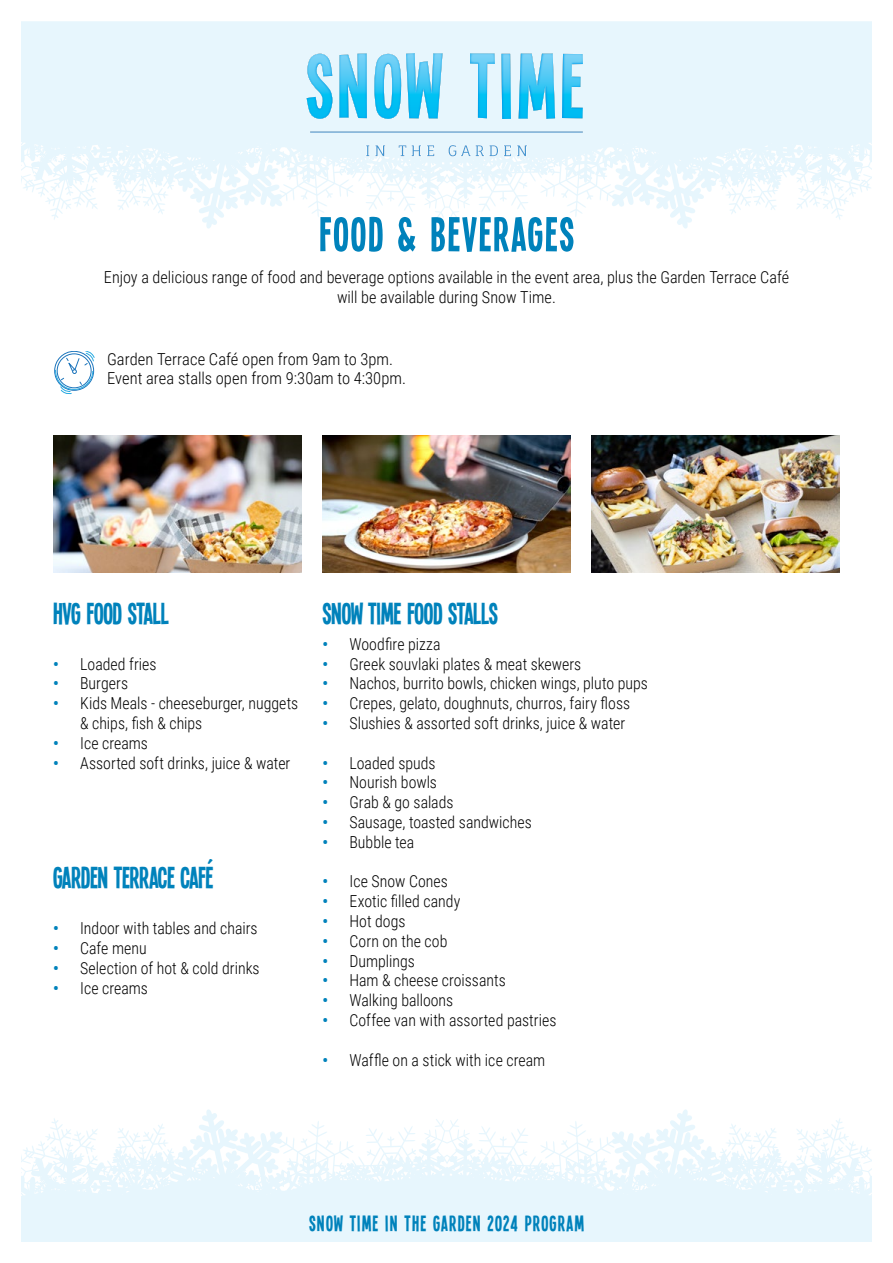
<style>
.page{position:relative;width:893px;height:1263px;background:#fff}
.page>*{position:absolute;margin:0;border:0;box-sizing:border-box;transform-origin:0 0}
.t1{font:52.5px "Single Sleeve";letter-spacing:.04em;color:#0082bb}
.t2{font:33px "Single Sleeve";letter-spacing:-.005em;color:#0082bb}
.t3{font:24px "Single Sleeve";letter-spacing:.055em;color:#0082bb}
.t4{font:300 16.5px/19.8px "Roboto Condensed";color:#000;scale:.96 1}
.t5{font:300 16.5px/19.8px "Roboto Condensed";color:#000;text-align:center}
.s1{font-weight:700;color:#0082bb}
</style>
<div class="page">
<svg style="left:21px;top:21px;width:851px;height:208px;fill:#e7f6fd"></svg>
<svg style="left:21px;top:1109px;width:851px;height:133px;fill:#e7f6fd"></svg>
<img style="left:322px;top:435px;width:248px;height:137px">
<img style="left:592px;top:435px;width:248px;height:137px">
<img style="left:53px;top:435px;width:248px;height:137px">
<div style="left:54px;top:351px;width:40px;height:40px;border:1px solid #1c75bc;border-radius:50%"></div>
<svg style="left:55px;top:351px;width:40px;height:43px"></svg>
<hr style="left:310px;top:131px;width:273px;height:2px;background:#fff">
<svg style="left:307px;top:53px;width:276px;height:66px;background:#88d9f6"></svg>
<svg style="left:366px;top:145px;width:20px;height:11px"></svg>
<svg style="left:398px;top:145px;width:37px;height:11px"></svg>
<svg style="left:448px;top:142px;width:79px;height:14px"></svg>
<hr style="left:310px;top:132px;width:273px;height:1px;background:#4495d1">
<h1 class="t1" style="left:319px;top:204px;width:256px">FOOD &amp; BEVERAGES</h1>
<p class="t5" style="left:104px;top:267px;width:687px">Enjoy a delicious range of food and beverage options available in the event area, plus the Garden Terrace Café will be available during Snow Time.</p>
<p class="t5" style="left:107px;top:348px;width:300px;text-align:left">Garden Terrace Café open from 9am to 3pm.<br>Event area stalls open from 9:30am to 4:30pm.</p>
<h2 class="t2" style="left:53px;top:594px;width:117px">HVG FOOD STALL</h2>
<p class="t4" style="left:53px;top:653px;width:109px"><span class="s1">•</span> Loaded fries</p>
<p class="t4" style="left:53px;top:673px;width:80px"><span class="s1">•</span> Burgers</p>
<p class="t4" style="left:80px;top:693px;width:229px;text-indent:-27px"><span class="s1">•</span> Kids Meals - cheeseburger, nuggets &amp; chips, fish &amp; chips</p>
<p class="t4" style="left:53px;top:732px;width:100px"><span class="s1">•</span> Ice creams</p>
<p class="t4" style="left:53px;top:752px;width:249px"><span class="s1">•</span> Assorted soft drinks, juice &amp; water</p>
<h2 class="t2" style="left:53px;top:859px;width:162px">GARDEN TERRACE CAFÉ</h2>
<p class="t4" style="left:53px;top:918px;width:215px"><span class="s1">•</span> Indoor with tables and chairs</p>
<p class="t4" style="left:53px;top:937px;width:99px"><span class="s1">•</span> Cafe menu</p>
<p class="t4" style="left:53px;top:957px;width:217px"><span class="s1">•</span> Selection of hot &amp; cold drinks</p>
<p class="t4" style="left:53px;top:977px;width:100px"><span class="s1">•</span> Ice creams</p>
<h2 class="t2" style="left:322px;top:594px;width:177px">SNOW TIME FOOD STALLS</h2>
<p class="t4" style="left:322px;top:633px;width:125px"><span class="s1">•</span> Woodfire pizza</p>
<p class="t4" style="left:322px;top:653px;width:271px"><span class="s1">•</span> Greek souvlaki plates &amp; meat skewers</p>
<p class="t4" style="left:322px;top:673px;width:341px"><span class="s1">•</span> Nachos, burrito bowls, chicken wings, pluto pups</p>
<p class="t4" style="left:322px;top:693px;width:322px"><span class="s1">•</span> Crepes, gelato, doughnuts, churros, fairy floss</p>
<p class="t4" style="left:322px;top:713px;width:317px"><span class="s1">•</span> Slushies &amp; assorted soft drinks, juice &amp; water</p>
<p class="t4" style="left:322px;top:752px;width:119px"><span class="s1">•</span> Loaded spuds</p>
<p class="t4" style="left:322px;top:772px;width:121px"><span class="s1">•</span> Nourish bowls</p>
<p class="t4" style="left:322px;top:792px;width:138px"><span class="s1">•</span> Grab &amp; go salads</p>
<p class="t4" style="left:322px;top:812px;width:219px"><span class="s1">•</span> Sausage, toasted sandwiches</p>
<p class="t4" style="left:322px;top:831px;width:97px"><span class="s1">•</span> Bubble tea</p>
<p class="t4" style="left:322px;top:871px;width:132px"><span class="s1">•</span> Ice Snow Cones</p>
<p class="t4" style="left:322px;top:891px;width:145px"><span class="s1">•</span> Exotic filled candy</p>
<p class="t4" style="left:322px;top:911px;width:88px"><span class="s1">•</span> Hot dogs</p>
<p class="t4" style="left:322px;top:930px;width:132px"><span class="s1">•</span> Corn on the cob</p>
<p class="t4" style="left:322px;top:950px;width:98px"><span class="s1">•</span> Dumplings</p>
<p class="t4" style="left:322px;top:970px;width:192px"><span class="s1">•</span> Ham &amp; cheese croissants</p>
<p class="t4" style="left:322px;top:990px;width:138px"><span class="s1">•</span> Walking balloons</p>
<p class="t4" style="left:322px;top:1010px;width:245px"><span class="s1">•</span> Coffee van with assorted pastries</p>
<p class="t4" style="left:322px;top:1049px;width:234px"><span class="s1">•</span> Waffle on a stick with ice cream</p>
<h3 class="t3" style="left:309px;top:1210px;width:276px">SNOW TIME IN THE GARDEN 2024 PROGRAM</h3>
</div>
